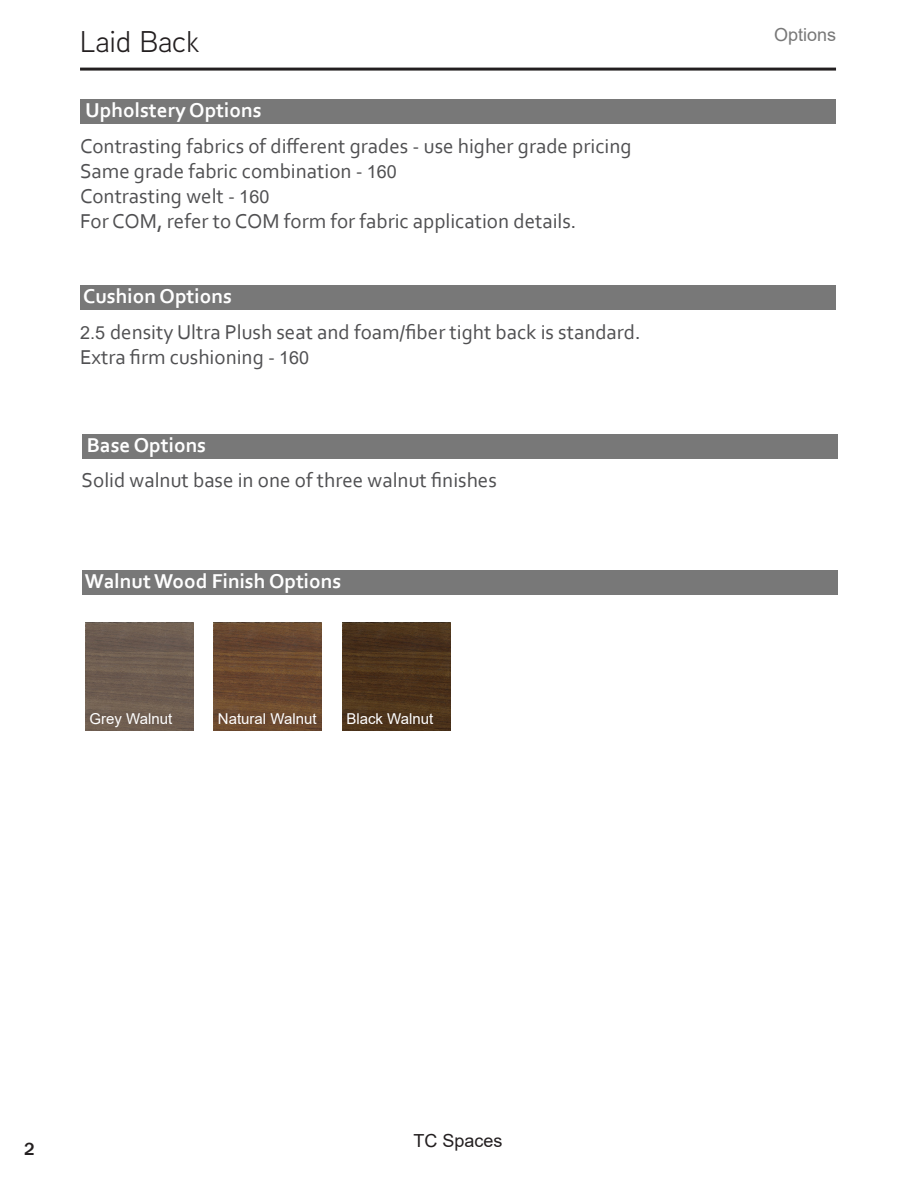
<style>
.page{position:relative;width:918px;height:1188px;background:#fff}
.page>*{position:absolute;margin:0;border:0;box-sizing:border-box;transform-origin:0 0}
.t1{font:30px "Aaux Next";color:#231f20}
.item_name{font:21px "Corbel";color:#505052}
.t2{font:700 21px "Corbel";color:#fff}
.t3{font:18px "Arial";color:#231f20}
.t4{font:18px "Arial";color:#787878}
.t5{font:500 18px "Franklin Gothic";color:#231f20}
.t6{font:15px "Arial";color:#fff}
.s1{font-family:"Arial";font-size:18px}
</style>
<div class="page">
<hr style="left:80px;top:68px;width:756px;height:3px;background:#231f20">
<div style="left:80px;top:99px;width:756px;height:24px;background:#787878"></div>
<div style="left:80px;top:285px;width:756px;height:25px;background:#787878"></div>
<img style="left:85px;top:623px;width:108px;height:108px">
<img style="left:214px;top:623px;width:108px;height:108px">
<img style="left:342px;top:623px;width:108px;height:108px">
<div style="left:82px;top:571px;width:756px;height:24px;background:#787878"></div>
<div style="left:82px;top:434px;width:756px;height:24px;background:#787878"></div>
<h1 class="t1" style="left:80px;top:21px;width:121px">Laid Back</h1>
<p class="t2" style="left:85px;top:97px;width:178px">Upholstery Options</p>
<p class="item_name" style="left:80px;top:133px;width:553px">Contrasting fabrics of different grades - use higher grade pricing</p>
<p class="item_name" style="left:80px;top:158px;width:318px">Same grade fabric combination - <span class="s1">160</span></p>
<p class="item_name" style="left:80px;top:183px;width:191px">Contrasting welt - <span class="s1">160</span></p>
<p class="item_name" style="left:80px;top:208px;width:498px">For COM, refer to COM form for fabric application details.</p>
<p class="t2" style="left:83px;top:283px;width:150px">Cushion Options</p>
<p class="item_name" style="left:80px;top:319px;width:562px"><span class="s1">2.5</span> density Ultra Plush seat and foam/fiber tight back is standard.</p>
<p class="item_name" style="left:80px;top:344px;width:231px">Extra firm cushioning - <span class="s1">160</span></p>
<p class="t2" style="left:87px;top:432px;width:121px">Base Options</p>
<p class="item_name" style="left:82px;top:467px;width:417px">Solid walnut base in one of three walnut finishes</p>
<p class="t2" style="left:85px;top:568px;width:258px">Walnut Wood Finish Options</p>
<p class="t6" style="left:89px;top:709px;width:84px">Grey Walnut</p>
<p class="t6" style="left:218px;top:709px;width:100px">Natural Walnut</p>
<p class="t6" style="left:346px;top:709px;width:88px">Black Walnut</p>
<p class="t4" style="left:774px;top:22px;width:64px">Options</p>
<p class="t5" style="left:24px;top:1138px;width:12px">2</p>
<p class="t3" style="left:414px;top:1128px;width:91px">TC Spaces</p>
</div>
